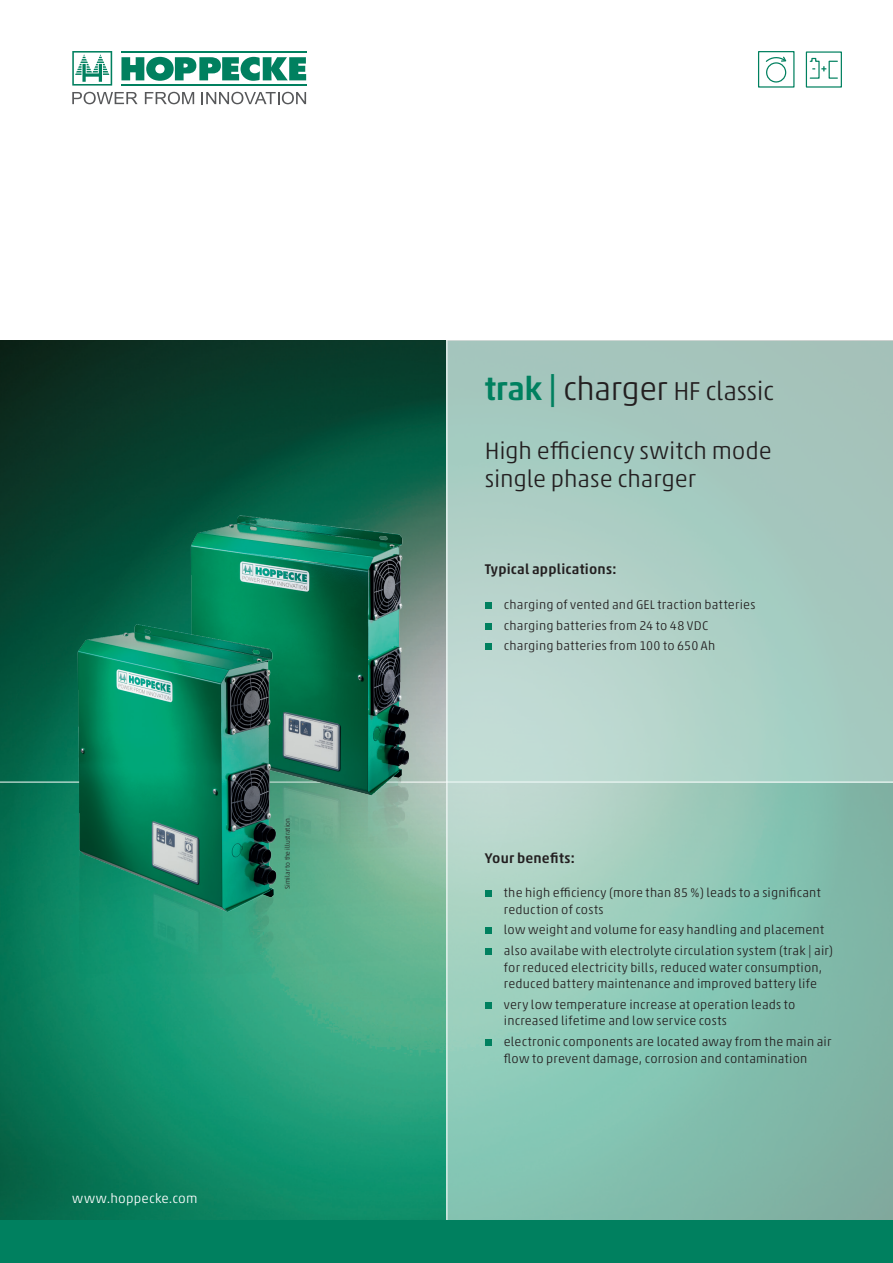
<style>
.page{position:relative;width:893px;height:1263px;background:#fff}
.page>*{position:absolute;margin:0;border:0;box-sizing:border-box;transform-origin:0 0}
.t1{font:300 26.25px "Akko Pro";letter-spacing:-.015em;color:#231f20}
.t2{font:300 24px/28.8px "Akko Pro";letter-spacing:-.005em;color:#231f20}
.Copy-Franklin_Gothic{font:500 14.25px "Akko Pro";letter-spacing:.01em;color:#231f20}
.t3{font:300 13.5px "Akko Pro";letter-spacing:.015em;color:#fff}
.Copy-Franklin_Gothic-2{font:300 12.75px/16.5px "Akko Pro";letter-spacing:.015em;color:#231f20}
.t4{font:300 6.75px "Akko Pro";color:#231f20}
.s1{font-weight:500;font-size:33px;color:#00805f}
.s2{font-size:33px}
</style>
<div class="page">
<img style="left:0;top:341px;width:446px;height:879px">
<svg style="left:121px;top:57px;width:185px;height:24px"></svg>
<hr style="left:121px;top:51px;width:185px;height:1px;background:#00805f">
<hr style="left:121px;top:84px;width:185px;height:2px;background:#00805f">
<svg style="left:72px;top:92px;width:66px;height:12px"></svg>
<svg style="left:145px;top:92px;width:49px;height:12px"></svg>
<svg style="left:202px;top:92px;width:104px;height:12px"></svg>
<svg style="left:72px;top:51px;width:40px;height:35px"></svg>
<svg style="left:446px;top:783px;width:447px;height:437px;background:#8ac2b2"></svg>
<div style="left:446px;top:341px;width:447px;height:441px;background:linear-gradient(to bottom,#a2c3ba,#afd3c9)"></div>
<hr style="left:447px;top:340px;width:1px;height:889px;background:#fff">
<div style="left:0;top:1220px;width:893px;height:43px;background:#00805f"></div>
<div style="left:758px;top:51px;width:36px;height:37px;border:1px solid #00805f"></div>
<svg style="left:765px;top:56px;width:21px;height:6px"></svg>
<div style="left:766px;top:62px;width:21px;height:21px;border:1px solid #00805f;border-radius:50%"></div>
<svg style="left:806px;top:51px;width:36px;height:37px"></svg>
<div style="left:485px;top:890px;width:7px;height:7px;background:#00805f"></div>
<div style="left:485px;top:927px;width:7px;height:7px;background:#00805f"></div>
<div style="left:485px;top:948px;width:7px;height:7px;background:#00805f"></div>
<div style="left:485px;top:1002px;width:7px;height:7px;background:#00805f"></div>
<div style="left:485px;top:1039px;width:7px;height:7px;background:#00805f"></div>
<img style="left:7px;top:471px;width:585px;height:390px">
<img style="left:0;top:589px;width:478px;height:398px">
<p class="t4" style="left:283px;top:889px;width:73px;rotate:-90deg">Similar to the illustration</p>
<p class="t3" style="left:72px;top:1190px;width:127px">www.hoppecke.com</p>
<p class="t1" style="left:485px;top:375px;width:291px"><span class="s1">trak |</span> <span class="s2">charger</span> HF classic</p>
<p class="t2" style="left:485px;top:436px;width:289px">High efficiency switch mode single phase charger</p>
<p class="Copy-Franklin_Gothic" style="left:485px;top:561px;width:133px">Typical applications:</p>
<p class="Copy-Franklin_Gothic-2" style="left:504px;top:596px;width:253px">charging of vented and GEL traction batteries</p>
<p class="Copy-Franklin_Gothic-2" style="left:504px;top:617px;width:206px">charging batteries from 24 to 48 VDC</p>
<p class="Copy-Franklin_Gothic-2" style="left:504px;top:638px;width:213px">charging batteries from 100 to 650 Ah</p>
<p class="Copy-Franklin_Gothic" style="left:485px;top:849px;width:92px">Your benefits:</p>
<p class="Copy-Franklin_Gothic-2" style="left:504px;top:884px;width:318px">the high efficiency (more than 85 %) leads to a significant reduction of costs</p>
<p class="Copy-Franklin_Gothic-2" style="left:504px;top:922px;width:322px">low weight and volume for easy handling and placement</p>
<p class="Copy-Franklin_Gothic-2" style="left:504px;top:942px;width:331px">also availabe with electrolyte circulation system (trak | air) for reduced electricity bills, reduced water consumption, reduced battery maintenance and improved battery life</p>
<p class="Copy-Franklin_Gothic-2" style="left:504px;top:996px;width:293px">very low temperature increase at operation leads to increased lifetime and low service costs</p>
<p class="Copy-Franklin_Gothic-2" style="left:504px;top:1033px;width:329px">electronic components are located away from the main air flow to prevent damage, corrosion and contamination</p>
</div>
